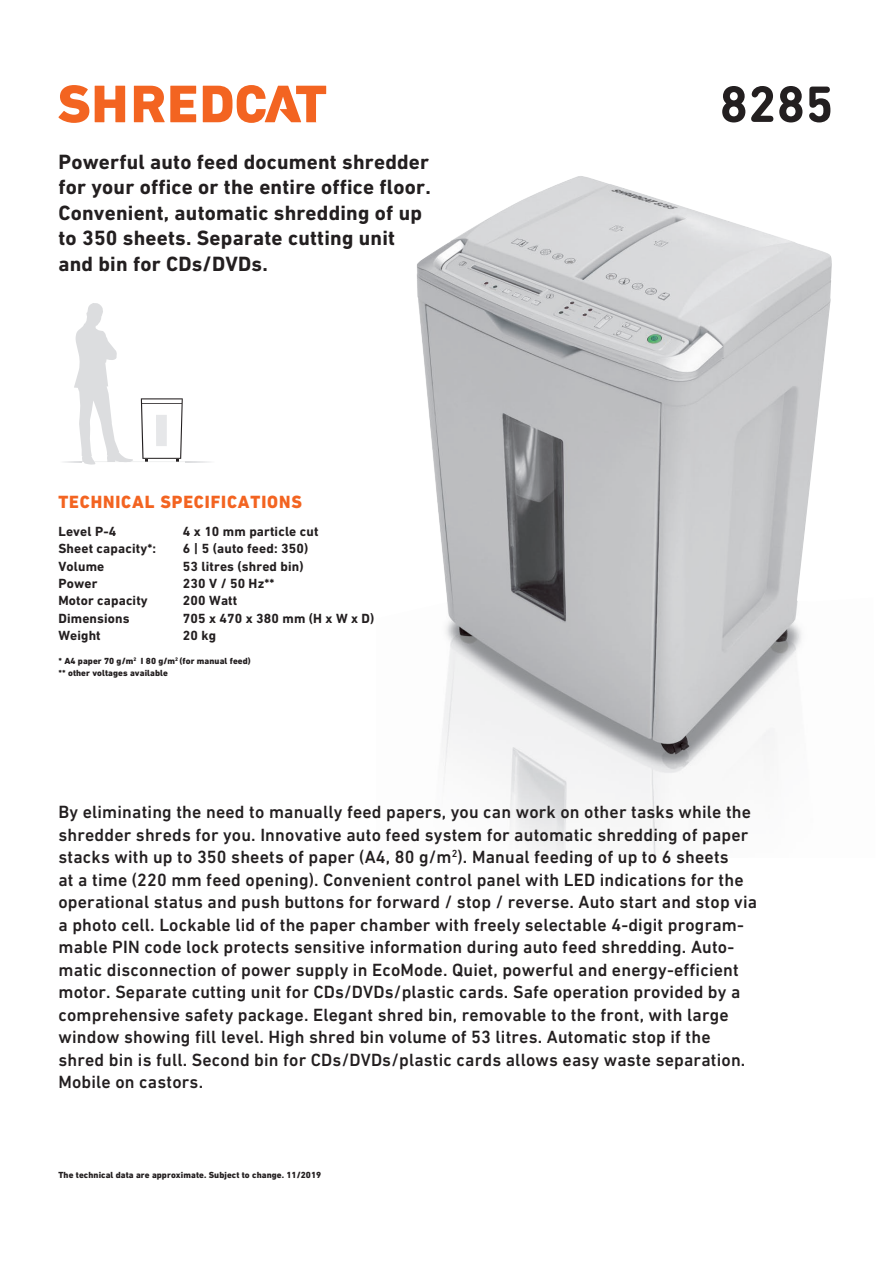
<style>
.page{position:relative;width:893px;height:1263px;background:#fff}
.page>*{position:absolute;margin:0;border:0;box-sizing:border-box;transform-origin:0 0}
.t1{font:700 52.05px "DIN Next Rounded LT Pro";color:#231f20}
.t2{font:700 21px/25.5px "DIN Next LT Pro";letter-spacing:.01em;color:#231f20}
.t3{font:500 18px/22.5px "DIN Next LT Pro";letter-spacing:.01em;color:#231f20}
.t4{font:800 18px "DIN Next LT Pro";letter-spacing:.05em;color:#f36421}
.t5{font:700 13.5px "DIN Next LT Pro";letter-spacing:.01em;color:#231f20}
.t6{font:800 9px/12px "DIN Next LT Pro";letter-spacing:.01em;color:#231f20}
</style>
<div class="page">
<img style="left:417px;top:176px;width:415px;height:682px">
<svg style="left:64px;top:303px;width:145px;height:162px"></svg>
<svg style="left:58px;top:85px;width:31px;height:38px"></svg>
<svg style="left:95px;top:86px;width:30px;height:36px"></svg>
<svg style="left:203px;top:85px;width:123px;height:38px"></svg>
<svg style="left:134px;top:86px;width:62px;height:36px"></svg>
<p class="t2" style="left:58px;top:149px;width:374px">Powerful auto feed document shredder for your office or the entire office floor.<br>Convenient, automatic shredding of up to 350 sheets. Separate cutting unit and bin for CDs/DVDs.</p>
<p class="t4" style="left:58px;top:492px;width:245px">TECHNICAL SPECIFICATIONS</p>
<p class="t5" style="left:58px;top:524px;width:59px">Level P-4</p>
<p class="t5" style="left:183px;top:524px;width:137px">4 x 10 mm particle cut</p>
<p class="t5" style="left:58px;top:541px;width:99px">Sheet capacity*:</p>
<p class="t5" style="left:183px;top:541px;width:127px">6 | 5 (auto feed: 350)</p>
<p class="t5" style="left:58px;top:558px;width:47px">Volume</p>
<p class="t5" style="left:183px;top:558px;width:122px">53 litres (shred bin)</p>
<p class="t5" style="left:58px;top:575px;width:41px">Power</p>
<p class="t5" style="left:183px;top:575px;width:93px">230 V / 50 Hz**</p>
<p class="t5" style="left:58px;top:593px;width:91px">Motor capacity</p>
<p class="t5" style="left:183px;top:593px;width:56px">200 Watt</p>
<p class="t5" style="left:58px;top:610px;width:73px">Dimensions</p>
<p class="t5" style="left:183px;top:610px;width:193px">705 x 470 x 380 mm (H x W x D)</p>
<p class="t5" style="left:58px;top:627px;width:44px">Weight</p>
<p class="t5" style="left:183px;top:627px;width:35px">20 kg</p>
<p class="t6" style="left:58px;top:655px;width:194px">* A4 paper 70 g/m<sup>2</sup> I 80 g/m<sup>2</sup> (for manual feed) ** other voltages available</p>
<h1 class="t1" style="left:720px;top:74px;width:115px">8285</h1>
<p class="t3" style="left:58px;top:801px;width:700px">By eliminating the need to manually feed papers, you can work on other tasks while the shredder shreds for you. Innovative auto feed system for automatic shredding of paper stacks with up to 350 sheets of paper (A4, 80 g/m<sup>2</sup>). Manual feeding of up to 6 sheets<br>at a time (220 mm feed opening). Convenient control panel with LED indications for the operational status and push buttons for forward / stop / reverse. Auto start and stop via a photo cell. Lockable lid of the paper chamber with freely selectable 4-digit program&shy;mable PIN code lock protects sensitive information during auto feed shredding. Auto&shy;matic disconnection of power supply in EcoMode. Quiet, powerful and energy-efficient motor. Separate cutting unit for CDs/DVDs/plastic cards. Safe operation provided by a comprehensive safety package. Elegant shred bin, removable to the front, with large window showing fill level. High shred bin volume of 53 litres. Automatic stop if the shred bin is full. Second bin for CDs/DVDs/plastic cards allows easy waste separation.<br>Mobile on castors.</p>
<p class="t6" style="left:58px;top:1169px;width:264px">The technical data are approximate. Subject to change. 11/2019</p>
</div>
